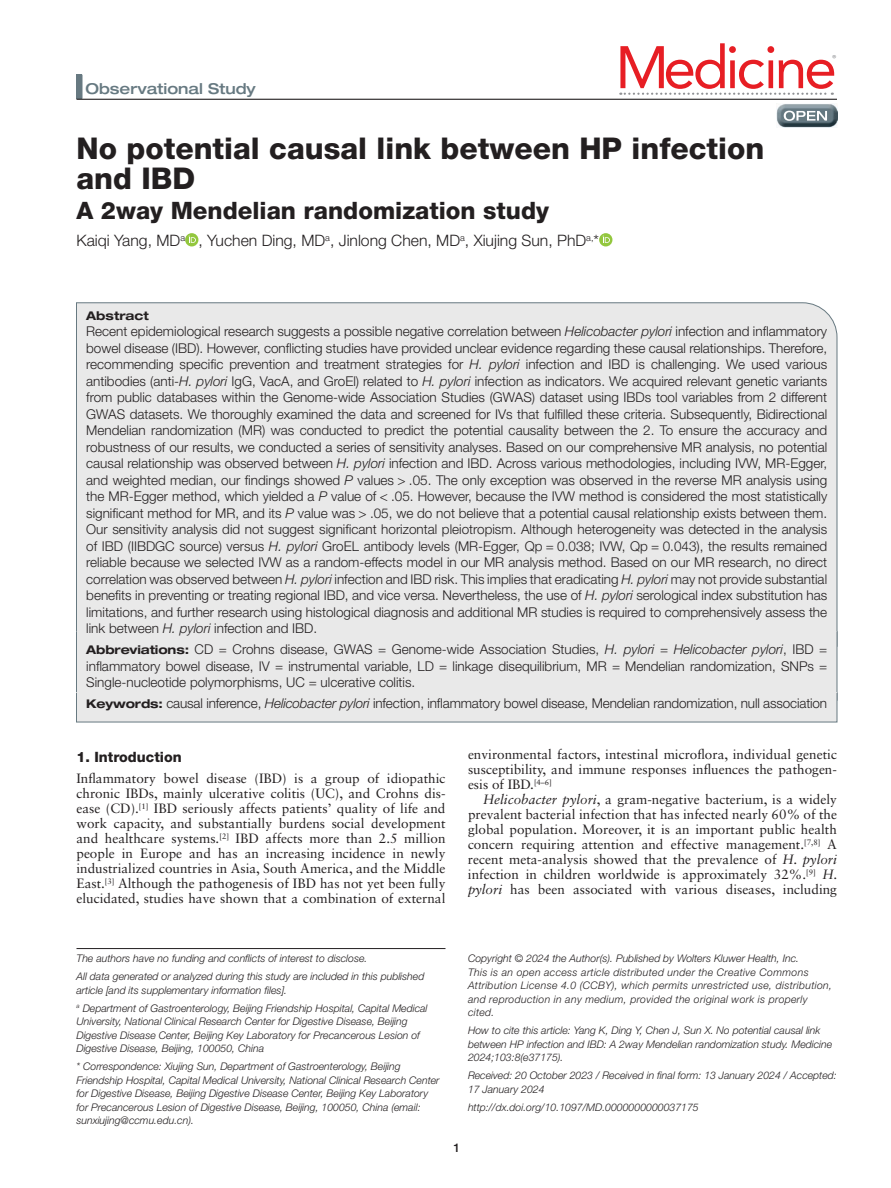
<style>
.page{position:relative;width:891px;height:1188px;background:#fff}
.page>*{position:absolute;margin:0;border:0;box-sizing:border-box;transform-origin:0 0}
.t1{font:59.4px "Avenir";letter-spacing:-.06em;color:#e71e24}
.t2{font:800 30px/30px "Helvetica Neue LT Std";color:#231f20}
.t3{font:800 24px "Helvetica Neue LT Std";color:#231f20}
.t4{font:300 15.75px "Helvetica Neue LT Std";color:#231f20}
.t5{font:500 expanded 15px "Helvetica Neue LT Std";color:#667981}
.t6{font:800 14.25px "Helvetica Neue LT Std";color:#231f20}
.t7{font:300 13.5px/16.5px "Helvetica Neue LT Std";color:#231f20;text-align:justify}
.t8{font:13.5px/15px "Sabon LT Std";color:#231f20;text-align:justify}
.t9{font:700 expanded 12px "Helvetica Neue LT Std";color:#231f20}
.t10{font:500 12px "Helvetica Neue LT Std";color:#231f20}
.t11{font:italic 300 10.5px/13.5px "Helvetica Neue LT Std";color:#231f20}
.t12{font:italic 300 10.5px/13.5px "Helvetica Neue LT Std";letter-spacing:.03em;color:#231f20}
.t13{font:500 10.35px "Akzidenz Grotesk BE";color:#909295}
.s1{font-style:italic}
.s2{font-weight:700;font-stretch:expanded;font-size:12px}
</style>
<div class="page">
<div style="left:76px;top:74px;width:6px;height:25px;background:#677981"></div>
<hr style="left:76px;top:99px;width:761px;height:1px;background:#231f20">
<img style="left:776px;top:104px;width:61px;height:24px">
<svg style="left:784px;top:111px;width:43px;height:10px"></svg>
<svg style="left:620px;top:93px;width:213px;height:2px"></svg>
<div style="left:76px;top:302px;width:762px;height:345px;background:#e9e9e9"></div>
<div style="left:76px;top:631px;width:761px;height:71px;background:#e9e9e9"></div>
<div style="left:76px;top:693px;width:761px;height:29px;background:#e9e9e9"></div>
<div style="left:185px;top:233px;width:13px;height:13px;background:#93c73e;border-radius:50%"></div>
<svg style="left:189px;top:236px;width:7px;height:7px"></svg>
<svg style="left:599px;top:233px;width:13px;height:13px"></svg>
<svg style="left:603px;top:236px;width:7px;height:7px"></svg>
<hr style="left:76px;top:948px;width:370px;height:1px;background:#231f20">
<p class="t5" style="left:86px;top:80px;width:172px">Observational Study</p>
<h1 class="t1" style="left:615px;top:33px;width:223px">Medicine</h1>
<p class="t13" style="left:832px;top:52px;width:6px">®</p>
<h2 class="t2" style="left:76px;top:134px;width:689px">No potential causal link between HP infection and IBD</h2>
<h3 class="t3" style="left:76px;top:197px;width:474px">A 2way Mendelian randomization study</h3>
<p class="t4" style="left:76px;top:231px;width:524px">Kaiqi Yang, MD<sup>a</sup> , Yuchen Ding, MD<sup>a</sup>, Jinlong Chen, MD<sup>a</sup>, Xiujing Sun, PhD<sup>a,</sup>*</p>
<p class="t9" style="left:86px;top:308px;width:64px">Abstract</p>
<p class="t7" style="left:86px;top:323px;width:743px">Recent epidemiological research suggests a possible negative correlation between <span class="s1">Helicobacter pylori</span> infection and inflammatory bowel disease (IBD). However, conflicting studies have provided unclear evidence regarding these causal relationships. Therefore, recommending specific prevention and treatment strategies for <span class="s1">H. pylori</span> infection and IBD is challenging. We used various antibodies (anti-<span class="s1">H. pylori</span> IgG, VacA, and GroEl) related to <span class="s1">H. pylori</span> infection as indicators. We acquired relevant genetic variants from public databases within the Genome-wide Association Studies (GWAS) dataset using IBDs tool variables from 2 different GWAS datasets. We thoroughly examined the data and screened for IVs that fulfilled these criteria. Subsequently, Bidirectional Mendelian randomization (MR) was conducted to predict the potential causality between the 2. To ensure the accuracy and robustness of our results, we conducted a series of sensitivity analyses. Based on our comprehensive MR analysis, no potential causal relationship was observed between <span class="s1">H. pylori</span> infection and IBD. Across various methodologies, including IVW, MR-Egger, and weighted median, our findings showed <span class="s1">P</span> values &gt; .05. The only exception was observed in the reverse MR analysis using the MR-Egger method, which yielded a <span class="s1">P</span> value of &lt; .05. However, because the IVW method is considered the most statistically significant method for MR, and its <span class="s1">P</span> value was &gt; .05, we do not believe that a potential causal relationship exists between them.<br>Our sensitivity analysis did not suggest significant horizontal pleiotropism. Although heterogeneity was detected in the analysis of IBD (IIBDGC source) versus <span class="s1">H. pylori</span> GroEL antibody levels (MR-Egger, Qp = 0.038; IVW, Qp = 0.043), the results remained reliable because we selected IVW as a random-effects model in our MR analysis method. Based on our MR research, no direct correlation was observed between <span class="s1">H. pylori</span> infection and IBD risk. This implies that eradicating <span class="s1">H. pylori</span> may not provide substantial benefits in preventing or treating regional IBD, and vice versa. Nevertheless, the use of <span class="s1">H. pylori</span> serological index substitution has limitations, and further research using histological diagnosis and additional MR studies is required to comprehensively assess the link between <span class="s1">H. pylori</span> infection and IBD.</p>
<p class="t7" style="left:86px;top:641px;width:743px"><span class="s2">Abbreviations:</span> CD = Crohns disease, GWAS = Genome-wide Association Studies, <span class="s1">H. pylori</span> = <span class="s1">Helicobacter pylori</span>, IBD = inflammatory bowel disease, IV = instrumental variable, LD = linkage disequilibrium, MR = Mendelian randomization, SNPs = Single-nucleotide polymorphisms, UC = ulcerative colitis.</p>
<p class="t7" style="left:86px;top:695px;width:742px"><span class="s2">Keywords:</span> causal inference, <span class="s1">Helicobacter pylori</span> infection, inflammatory bowel disease, Mendelian randomization, null association</p>
<p class="t6" style="left:76px;top:749px;width:107px">1. Introduction</p>
<p class="t8" style="left:76px;top:771px;width:371px">Inflammatory bowel disease (IBD) is a group of idiopathic chronic IBDs, mainly ulcerative colitis (UC), and Crohns dis&shy;ease (CD).<sup>[1]</sup> IBD seriously affects patients’ quality of life and work capacity, and substantially burdens social development and healthcare systems.<sup>[2]</sup> IBD affects more than 2.5 million people in Europe and has an increasing incidence in newly industrialized countries in Asia, South America, and the Middle East.<sup>[3]</sup> Although the pathogenesis of IBD has not yet been fully elucidated, studies have shown that a combination of external</p>
<p class="t8" style="left:468px;top:747px;width:370px">environmental factors, intestinal microflora, individual genetic susceptibility, and immune responses influences the pathogen&shy;esis of IBD.<sup>[4–6]</sup></p>
<p class="t8" style="left:468px;top:792px;width:371px;text-indent:15px"><span class="s1">Helicobacter pylori</span>, a gram-negative bacterium, is a widely prevalent bacterial infection that has infected nearly 60% of the global population. Moreover, it is an important public health concern requiring attention and effective management.<sup>[7,8]</sup> A recent meta-analysis showed that the prevalence of <span class="s1">H. pylori </span>infection in children worldwide is approximately 32%.<sup>[9]</sup> <span class="s1">H. pylori</span> has been associated with various diseases, including</p>
<p class="t11" style="left:76px;top:950px;width:349px;line-height:18px">The authors have no funding and conflicts of interest to disclose.<br>All data generated or analyzed during this study are included in this published</p>
<p class="t11" style="left:76px;top:981px;width:353px;line-height:18px">article [and its supplementary information files].<br><sup>a</sup> Department of Gastroenterology, Beijing Friendship Hospital, Capital Medical</p>
<p class="t11" style="left:77px;top:1015px;width:345px">University, National Clinical Research Center for Digestive Disease, Beijing<br>Digestive Disease Center, Beijing Key Laboratory for Precancerous Lesion of<br>Digestive Disease, Beijing, 100050, China</p>
<p class="t11" style="left:77px;top:1060px;width:365px">* Correspondence: Xiujing Sun, Department of Gastroenterology, Beijing Friendship Hospital, Capital Medical University, National Clinical Research Center for Digestive Disease, Beijing Digestive Disease Center, Beijing Key Laboratory for Precancerous Lesion of Digestive Disease, Beijing, 100050, China (email: sunxiujing@ccmu.edu.cn).</p>
<p class="t12" style="left:468px;top:952px;width:366px">Copyright © 2024 the Author(s). Published by Wolters Kluwer Health, Inc.<br>This is an open access article distributed under the Creative Commons Attribution License 4.0 (CCBY), which permits unrestricted use, distribution, and reproduction in any medium, provided the original work is properly cited.</p>
<p class="t11" style="left:468px;top:1024px;width:366px">How to cite this article: Yang K, Ding Y, Chen J, Sun X. No potential causal link between HP infection and IBD: A 2way Mendelian randomization study. Medicine<br>2024;103:8(e37175).</p>
<p class="t11" style="left:468px;top:1069px;width:370px">Received: 20 October 2023 / Received in final form: 13 January 2024 / Accepted:<br>17 January 2024</p>
<p class="t11" style="left:468px;top:1100px;width:232px">http://dx.doi.org/10.1097/MD.0000000000037175</p>
<p class="t10" style="left:453px;top:1140px;width:8px">1</p>
</div>
